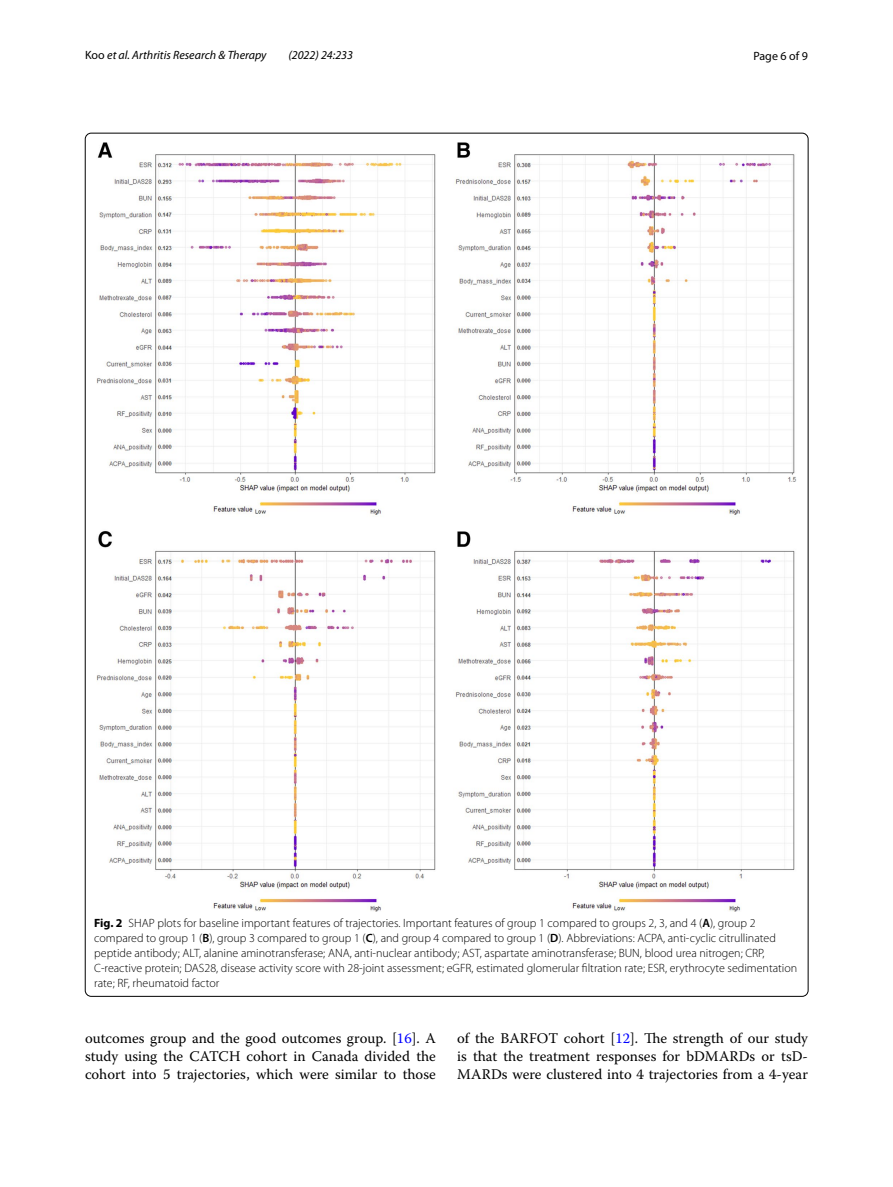
<style>
.page{position:relative;width:893px;height:1187px;background:#fff}
.page>*{position:absolute;margin:0;border:0;box-sizing:border-box;transform-origin:0 0}
.t1{font:14.7px/18px "Warnock Pro";color:#000;text-align:justify}
.t2{font:300 12px/15px "Myriad Pro";color:#000}
.t3{font:italic 12px "Myriad Pro";color:#000}
.t4{font:12px "Myriad Pro";color:#000}
.s1{font-style:normal}
.s2{font-weight:700}
.s3{font-weight:600}
.s4{color:#00f}
</style>
<div class="page">
<img style="left:96px;top:142px;width:701px;height:769px">
<p class="t3" style="left:85px;top:48px;width:183px"><span class="s1">Koo</span> et al. Arthritis Research &amp; Therapy</p>
<p class="t3" style="left:288px;top:48px;width:66px">(2022) 24:233</p>
<p class="t4" style="left:753px;top:48px;width:56px">Page 6 of 9</p>
<p class="t2" style="left:94px;top:915px;width:704px"><span class="s2">Fig. 2</span> SHAP plots for baseline important features of trajectories. Important features of group 1 compared to groups 2, 3, and 4 (<span class="s3">A</span>), group 2 compared to group 1 (<span class="s3">B</span>), group 3 compared to group 1 (<span class="s3">C</span>), and group 4 compared to group 1 (<span class="s3">D</span>). Abbreviations: ACPA, anti-cyclic citrullinated peptide antibody; ALT, alanine aminotransferase; ANA, anti-nuclear antibody; AST, aspartate aminotransferase; BUN, blood urea nitrogen; CRP, C-reactive protein; DAS28, disease activity score with 28-joint assessment; eGFR, estimated glomerular filtration rate; ESR, erythrocyte sedimentation rate; RF, rheumatoid factor</p>
<p class="t1" style="left:85px;top:1029px;width:352px">outcomes group and the good outcomes group. [<span class="s4">16</span>]. A study using the CATCH cohort in Canada divided the cohort into 5 trajectories, which were similar to those</p>
<p class="t1" style="left:457px;top:1029px;width:352px">of the BARFOT cohort [<span class="s4">12</span>]. The strength of our study is that the treatment responses for bDMARDs or tsD-MARDs were clustered into 4 trajectories from a 4-year</p>
</div>
